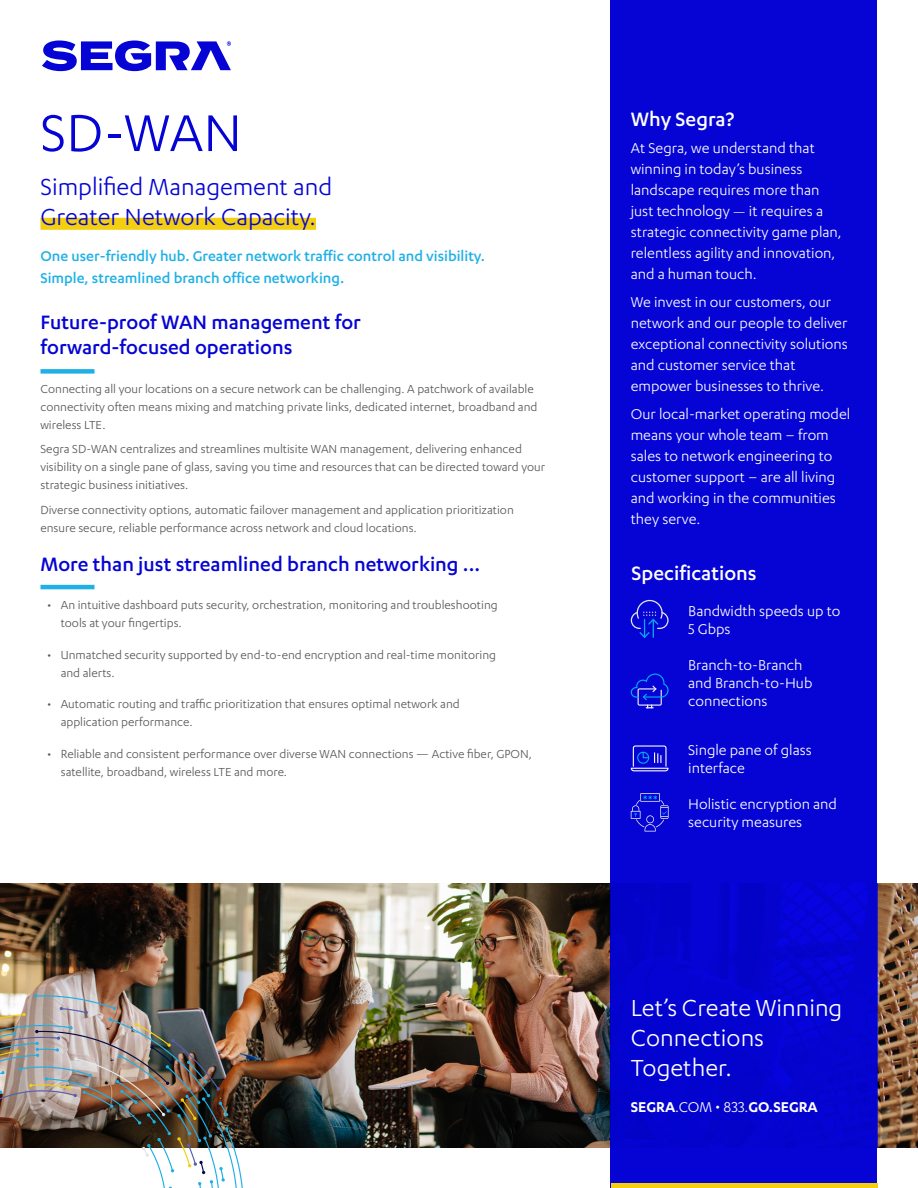
<style>
.page{position:relative;width:918px;height:1188px;background:#fff}
.page>*{position:absolute;margin:0;border:0;box-sizing:border-box;transform-origin:0 0}
.t1{font:60px "Karbon";color:#0504d4}
.t2{font:27px/30px "Karbon";color:#0504d4}
.Header_White{font:27px/30px "Karbon";color:#fff}
.Subhead_Royal_ForCyanRule{font:500 22.5px/25.5px "Karbon";color:#0504d4}
.BlueBand_Subhead_White{font:500 22.5px "Karbon";color:#fff}
.BlueBand_Subhead_White-2{font:16.5px/21px "Karbon";color:#fff}
.Body{font:16.5px/18px "Karbon";color:#fff}
.Intro_Paragraph_Cyan{font:500 16.5px/22.5px "Karbon";color:#1fb0e6}
.URL_PHONE{font:600 16.5px "Karbon";color:#fff}
.Body-2{font:13.5px/18px "Karbon";color:#57585a}
.s1{font-size:13.5px}
.s2{font-weight:400}
</style>
<div class="page">
<img style="left:0;top:883px;width:918px;height:265px">
<div style="left:610px;top:0;width:268px;height:1188px;background:#0504d4"></div>
<hr style="left:611px;top:1184px;width:267px;height:4px;background:#f3cf10">
<img style="left:0;top:994px;width:244px;height:194px">
<div style="left:40px;top:218px;width:276px;height:12px;background:#f3cf10"></div>
<svg style="left:42px;top:41px;width:189px;height:30px"></svg>
<hr style="left:40px;top:585px;width:54px;height:4px;background:#1fb0e6">
<div style="left:40px;top:369px;width:54px;height:5px;background:#1fb0e6"></div>
<svg style="left:631px;top:793px;width:38px;height:38px"></svg>
<svg style="left:631px;top:600px;width:38px;height:38px"></svg>
<svg style="left:631px;top:674px;width:38px;height:34px"></svg>
<svg style="left:631px;top:745px;width:38px;height:26px"></svg>
<p class="t1" style="left:40px;top:100px;width:203px">SD-WAN</p>
<p class="t2" style="left:40px;top:171px;width:293px">Simplified Management and<br>Greater Network Capacity.</p>
<p class="Intro_Paragraph_Cyan" style="left:40px;top:244px;width:446px">One user-friendly hub. Greater network traffic control and visibility.<br>Simple, streamlined branch office networking.</p>
<p class="Subhead_Royal_ForCyanRule" style="left:40px;top:308px;width:322px">Future-proof WAN management for forward-focused operations</p>
<p class="Body-2" style="left:40px;top:379px;width:499px">Connecting all your locations on a secure network can be challenging. A patchwork of available connectivity often means mixing and matching private links, dedicated internet, broadband and wireless LTE.</p>
<p class="Body-2" style="left:40px;top:440px;width:506px">Segra SD-WAN centralizes and streamlines multisite WAN management, delivering enhanced visibility on a single pane of glass, saving you time and resources that can be directed toward your strategic business initiatives.</p>
<p class="Body-2" style="left:40px;top:501px;width:475px">Diverse connectivity options, automatic failover management and application prioritization ensure secure, reliable performance across network and cloud locations.</p>
<p class="Subhead_Royal_ForCyanRule" style="left:40px;top:551px;width:441px">More than just streamlined branch networking ...</p>
<p class="Body-2" style="left:61px;top:596px;width:439px;text-indent:-14px">• An intuitive dashboard puts security, orchestration, monitoring and troubleshooting tools at your fingertips.</p>
<p class="Body-2" style="left:61px;top:645px;width:437px;text-indent:-14px">• Unmatched security supported by end-to-end encryption and real-time monitoring and alerts.</p>
<p class="Body-2" style="left:61px;top:695px;width:401px;text-indent:-14px">• Automatic routing and traffic prioritization that ensures optimal network and application performance.</p>
<p class="Body-2" style="left:61px;top:744px;width:473px;text-indent:-14px">• Reliable and consistent performance over diverse WAN connections — Active fiber, GPON, satellite, broadband, wireless LTE and more.</p>
<p class="BlueBand_Subhead_White" style="left:631px;top:106px;width:105px">Why Segra?</p>
<p class="BlueBand_Subhead_White-2" style="left:631px;top:137px;width:213px">At Segra, we understand that winning in today’s business landscape requires more than just technology <span class="s1">—</span> it requires a strategic connectivity game plan, relentless agility and innovation, and a human touch.</p>
<p class="BlueBand_Subhead_White-2" style="left:631px;top:291px;width:219px">We invest in our customers, our network and our people to deliver exceptional connectivity solutions and customer service that empower businesses to thrive.</p>
<p class="BlueBand_Subhead_White-2" style="left:631px;top:403px;width:221px">Our local-market operating model means your whole team – from sales to network engineering to customer support – are all living and working in the communities they serve.</p>
<p class="BlueBand_Subhead_White" style="left:632px;top:560px;width:127px">Specifications</p>
<p class="Body" style="left:688px;top:601px;width:154px">Bandwidth speeds up to<br>5 Gbps</p>
<p class="Body" style="left:688px;top:655px;width:126px">Branch-to-Branch and Branch-to-Hub connections</p>
<p class="Body" style="left:688px;top:741px;width:125px">Single pane of glass interface</p>
<p class="Body" style="left:688px;top:795px;width:150px">Holistic encryption and security measures</p>
<p class="Header_White" style="left:631px;top:992px;width:213px">Let’s Create Winning<br>Connections<br>Together.</p>
<p class="URL_PHONE" style="left:631px;top:1098px;width:189px">SEGRA<span class="s2">.COM • 833.</span>GO.SEGRA</p>
</div>
